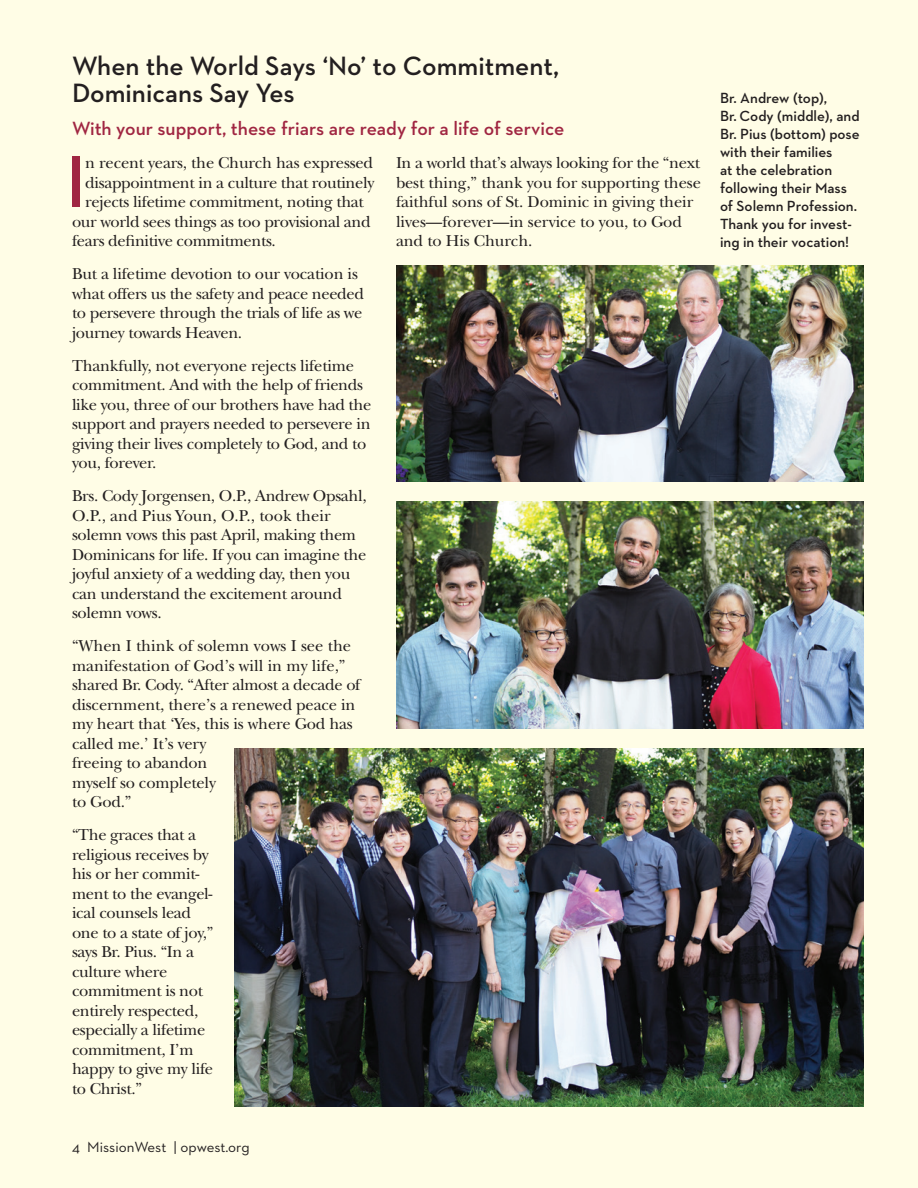
<style>
.page{position:relative;width:918px;height:1188px;background:#fffde6}
.page>*{position:absolute;margin:0;border:0;box-sizing:border-box;transform-origin:0 0}
.body_1st_drop_cap{font:600 73.8px "Neutraface 2 Text";color:#a02642}
.t1{font:600 27px/27px "Neutraface 2 Text";color:#231f20}
.subtitle{font:600 19.5px "Neutraface 2 Text";color:#a02642}
.body_1st{font:16.5px/19.5px "New Baskerville";letter-spacing:-.02em;color:#231f20}
.body_1st_drop_cap-2{font:16.5px "New Baskerville";letter-spacing:-.02em;color:#231f20}
.t2{font:600 15px/18px "Neutraface 2 Text";color:#231f20}
.t3{font:15px "Neutraface 2 Text";color:#231f20}
</style>
<div class="page">
<img style="left:396px;top:266px;width:468px;height:216px">
<img style="left:396px;top:501px;width:468px;height:228px">
<img style="left:234px;top:749px;width:630px;height:358px">
<p class="t1" style="left:72px;top:52px;width:489px">When the World Says ‘No’ to Commitment,<br>Dominicans Say Yes</p>
<p class="subtitle" style="left:72px;top:116px;width:494px">With your support, these friars are ready for a life of service</p>
<p class="body_1st_drop_cap" style="left:66px;top:135px;width:22px">I</p>
<p class="body_1st_drop_cap-2" style="left:85px;top:153px;width:289px">n recent years, the Church has expressed</p>
<p class="body_1st" style="left:396px;top:153px;width:307px">In a world that’s always looking for the “next best thing,” thank you for supporting these faithful sons of St. Dominic in giving their lives—forever—in service to you, to God and to His Church.</p>
<p class="body_1st_drop_cap-2" style="left:85px;top:173px;width:291px">disappointment in a culture that routinely</p>
<p class="body_1st_drop_cap-2" style="left:85px;top:192px;width:280px">rejects lifetime commitment, noting that</p>
<p class="body_1st_drop_cap-2" style="left:72px;top:212px;width:300px">our world sees things as too provisional and</p>
<p class="body_1st_drop_cap-2" style="left:72px;top:231px;width:205px">fears definitive commitments.</p>
<p class="body_1st" style="left:72px;top:264px;width:294px">But a lifetime devotion to our vocation is what offers us the safety and peace needed to persevere through the trials of life as we journey towards Heaven.</p>
<p class="body_1st" style="left:72px;top:356px;width:301px">Thankfully, not everyone rejects lifetime commitment. And with the help of friends like you, three of our brothers have had the support and prayers needed to persevere in giving their lives completely to God, and to you, forever.</p>
<p class="body_1st" style="left:72px;top:486px;width:296px">Brs. Cody Jorgensen, O.P., Andrew Opsahl, O.P., and Pius Youn, O.P., took their solemn vows this past April, making them Dominicans for life. If you can imagine the joyful anxiety of a wedding day, then you can understand the excitement around solemn vows.</p>
<p class="body_1st" style="left:72px;top:636px;width:290px">“When I think of solemn vows I see the manifestation of God’s will in my life,” shared Br. Cody. “After almost a decade of discernment, there’s a renewed peace in my heart that ‘Yes, this is where God has called me.’ It’s very<br>freeing to abandon<br>myself so completely<br>to God.”</p>
<p class="body_1st" style="left:72px;top:825px;width:143px">“The graces that a religious receives by his or her commit&shy;ment to the evangel&shy;ical counsels lead one to a state of joy,” says Br. Pius. “In a culture where commitment is not entirely respected, especially a lifetime commitment, I’m happy to give my life to Christ.”</p>
<p class="t3" style="left:72px;top:1138px;width:179px">4 MissionWest | opwest.org</p>
<p class="t2" style="left:720px;top:88px;width:141px">Br. Andrew (top),<br>Br. Cody (middle), and<br>Br. Pius (bottom) pose with their families<br>at the celebration following their Mass of Solemn Profession.<br>Thank you for invest&shy;ing in their vocation!</p>
</div>
